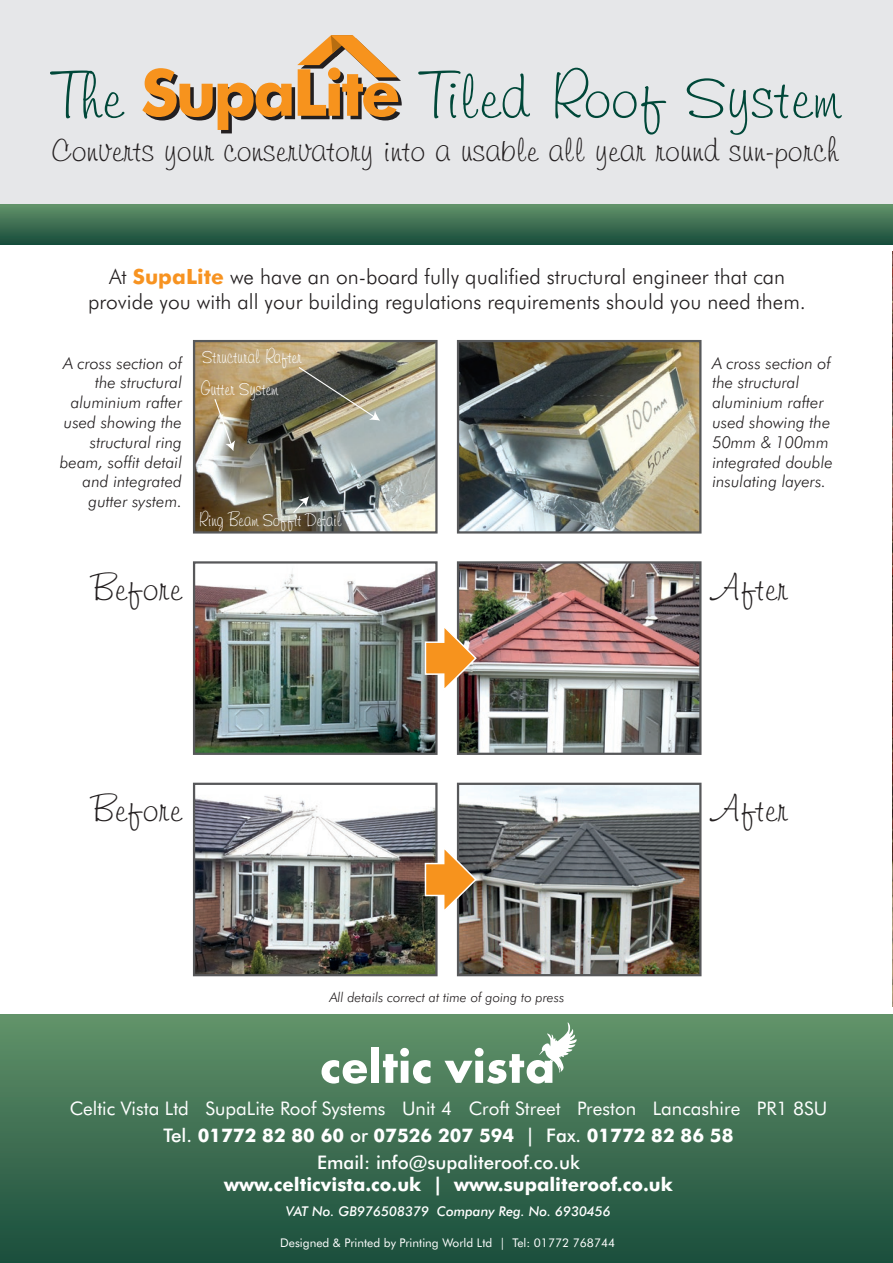
<style>
.page{position:relative;width:893px;height:1263px;background:#fff}
.page>*{position:absolute;margin:0;border:0;box-sizing:border-box;transform-origin:0 0}
.t1{font:63px "Freehand 591 BT Regular A";color:#004839}
.t2{font:36px "Freehand 591 BT Regular A";color:#231f20}
.t3{font:33.75px "Freehand 591 BT Regular A";color:#231f20}
.t4{font:300 21px/25.2px "Futura BT";color:#231f20;text-align:center}
.t5{font:19.5px "Freehand 591 BT Regular A";color:#fff;scale:.81 1}
.t6{font:18.75px/27px "Futura BT";color:#fff;text-align:center}
.t7{font:700 18.75px "Futura BT";color:#fff}
.t8{font:italic 300 16.5px/19.8px "Futura BT";color:#231f20;text-align:right}
.t9{font:italic 500 13.5px "Futura BT";color:#fff}
.t10{font:italic 300 13.5px "Futura BT";color:#231f20}
.t11{font:12px "Futura BT";color:#fff}
.s1{font-weight:700;color:#f79321}
.s2{font-weight:500}
.s3{font-weight:700}
</style>
<div class="page">
<img style="left:196px;top:570px;width:239px;height:182px">
<div style="left:193px;top:561px;width:245px;height:194px;border:2px solid #57585a"></div>
<img style="left:460px;top:564px;width:238px;height:188px">
<div style="left:457px;top:561px;width:244px;height:194px;border:2px solid #57585a"></div>
<img style="left:892px;top:252px;width:1px;height:755px">
<div style="left:0;top:1014px;width:893px;height:249px;background:linear-gradient(to bottom,#629269,#1a4d3c)"></div>
<div style="left:0;top:0;width:893px;height:205px;background:#e6e7e9"></div>
<div style="left:0;top:205px;width:893px;height:39px;background:linear-gradient(to bottom,#629269,#184c3b)"></div>
<img style="left:196px;top:796px;width:239px;height:177px">
<div style="left:193px;top:783px;width:245px;height:193px;border:2px solid #57585a"></div>
<img style="left:196px;top:343px;width:239px;height:188px">
<div style="left:193px;top:340px;width:245px;height:194px;border:2px solid #57585a"></div>
<img style="left:460px;top:343px;width:238px;height:188px">
<div style="left:457px;top:340px;width:244px;height:194px;border:2px solid #57585a"></div>
<img style="left:460px;top:786px;width:238px;height:187px">
<div style="left:457px;top:783px;width:244px;height:193px;border:2px solid #57585a"></div>
<svg style="left:424px;top:622px;width:54px;height:72px"></svg>
<svg style="left:424px;top:844px;width:54px;height:71px"></svg>
<svg style="left:142px;top:35px;width:260px;height:98px"></svg>
<svg style="left:322px;top:1060px;width:45px;height:24px"></svg>
<div style="left:371px;top:1047px;width:8px;height:36px;background:#fff"></div>
<svg style="left:383px;top:1048px;width:47px;height:35px"></svg>
<svg style="left:444px;top:1022px;width:133px;height:62px"></svg>
<svg style="left:292px;top:496px;width:17px;height:18px"></svg>
<svg style="left:213px;top:398px;width:22px;height:53px"></svg>
<svg style="left:297px;top:366px;width:83px;height:55px;background:#676658"></svg>
<h1 class="t1" style="left:53px;top:57px;width:72px">The</h1>
<h1 class="t1" style="left:421px;top:57px;width:420px">Tiled Roof System</h1>
<h3 class="t3" style="left:51px;top:128px;width:789px">Converts your conservatory into a usable all year round sun-porch</h3>
<p class="t4" style="left:88px;top:264px;width:719px">At <span class="s1">SupaLite</span> we have an on-board fully qualified structural engineer that can provide you with all your building regulations requirements should you need them.</p>
<p class="t5" style="left:202px;top:344px;width:124px">Structural Rafter</p>
<p class="t8" style="left:60px;top:353px;width:124px">A cross section of the structural aluminium rafter used showing the structural ring beam, soffit detail and integrated gutter system.</p>
<p class="t8" style="left:712px;top:353px;width:122px;text-align:left">A cross section of the structural aluminium rafter used showing the<br>50mm &amp; 100mm integrated double insulating layers.</p>
<p class="t5" style="left:201px;top:376px;width:97px">Gutter System</p>
<p class="t5" style="left:198px;top:507px;width:178px">Ring Beam Soffit Detail</p>
<h2 class="t2" style="left:91px;top:565px;width:92px">Before</h2>
<h2 class="t2" style="left:91px;top:787px;width:92px">Before</h2>
<p class="t10" style="left:330px;top:989px;width:236px">All details correct at time of going to press</p>
<h2 class="t2" style="left:712px;top:565px;width:77px">After</h2>
<h2 class="t2" style="left:712px;top:787px;width:77px">After</h2>
<p class="t6" style="left:70px;top:1094px;width:759px">Celtic Vista Ltd SupaLite Roof Systems Unit 4 Croft Street Preston Lancashire PR1 8SU<br><span class="s2">Tel.</span> <span class="s3">01772 82 80 60</span> <span class="s2">or</span> <span class="s3">07526 207 594</span> <span class="s2">| Fax.</span> <span class="s3">01772 82 86 58<br></span><span class="s2">Email: info@supaliteroof.co.uk</span></p>
<p class="t7" style="left:224px;top:1173px;width:450px">www.celticvista.co.uk | www.supaliteroof.co.uk</p>
<p class="t9" style="left:286px;top:1203px;width:326px">VAT No. GB976508379 Company Reg. No. 6930456</p>
<p class="t11" style="left:280px;top:1236px;width:337px">Designed &amp; Printed by Printing World Ltd | Tel: 01772 768744</p>
</div>
